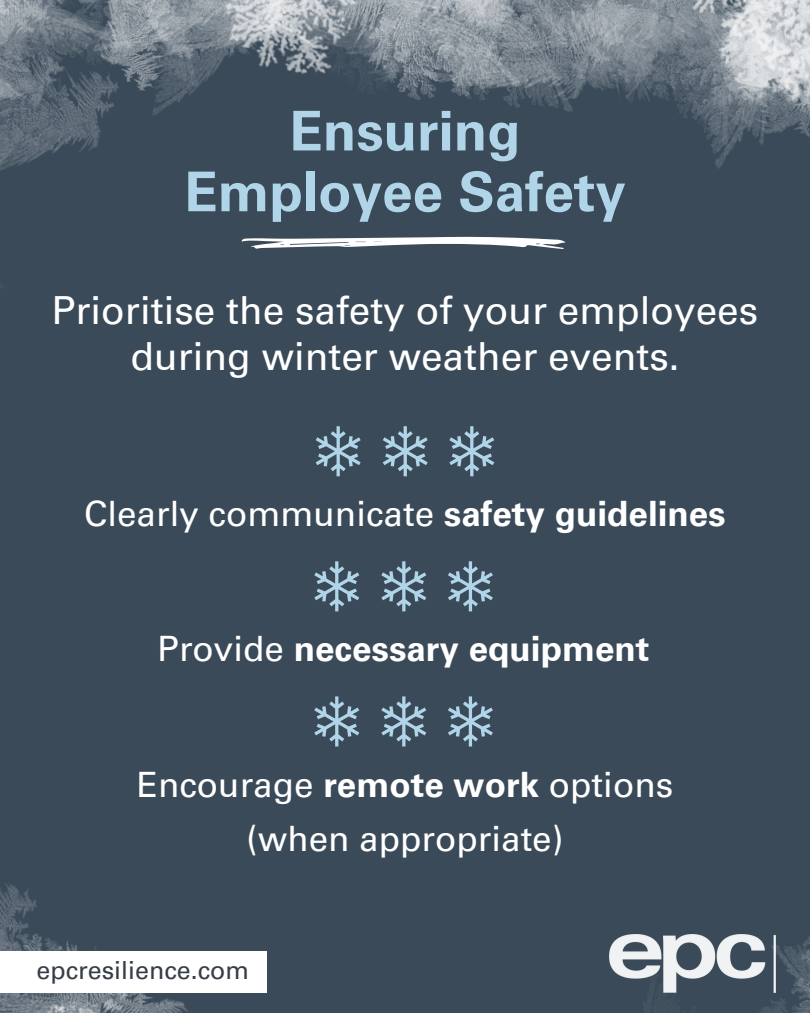
<style>
.page{position:relative;width:810px;height:1013px;background:#fff}
.page>*{position:absolute;margin:0;border:0;box-sizing:border-box;transform-origin:0 0}
.t1{font:700 54.8px "Univers LT Pro 65";color:#b0d4e8}
.t2{font:38.8px/45.8px "Univers LT Pro 55 Roman";color:#fff;text-align:center}
.t3{font:35px "Univers LT Pro 55 Roman";color:#fff}
.t4{font:700 35px "Univers LT Pro 65";color:#fff}
.t5{font:25px "Univers LT Pro 55 Roman";color:#363d46}
.s1{font-family:"Univers LT Pro 65";font-weight:700}
.s2{font-family:"Univers LT Pro 55 Roman";font-weight:400}
</style>
<div class="page">
<img style="left:0;top:0;width:810px;height:1012px">
<svg style="left:242px;top:237px;width:324px;height:12px"></svg>
<img style="left:610px;top:934px;width:166px;height:58px">
<svg style="left:383px;top:426px;width:45px;height:50px;background:#5f7585"></svg>
<svg style="left:449px;top:426px;width:45px;height:50px;background:#5f7585"></svg>
<svg style="left:316px;top:426px;width:45px;height:50px;background:#5f7585"></svg>
<svg style="left:381px;top:561px;width:45px;height:50px;background:#5f7585"></svg>
<svg style="left:448px;top:561px;width:45px;height:50px;background:#5f7585"></svg>
<svg style="left:314px;top:561px;width:45px;height:50px;background:#5f7585"></svg>
<svg style="left:381px;top:696px;width:45px;height:50px;background:#5f7585"></svg>
<svg style="left:448px;top:696px;width:45px;height:50px;background:#5f7585"></svg>
<svg style="left:314px;top:696px;width:45px;height:50px;background:#5f7585"></svg>
<div style="left:0;top:951px;width:266px;height:41px;background:#fff"></div>
<p class="t1" style="left:289px;top:111px;width:233px">Ensuring</p>
<p class="t1" style="left:184px;top:171px;width:443px">Employee Safety</p>
<p class="t2" style="left:52px;top:292px;width:708px">Prioritise the safety of your employees during winter weather events.</p>
<p class="t3" style="left:84px;top:501px;width:643px">Clearly communicate <span class="s1">safety guidelines</span></p>
<p class="t4" style="left:158px;top:636px;width:493px"><span class="s2">Provide</span> necessary equipment</p>
<p class="t3" style="left:137px;top:771px;width:538px">Encourage <span class="s1">remote work</span> options</p>
<p class="t3" style="left:247px;top:825px;width:318px">(when appropriate)</p>
<p class="t5" style="left:37px;top:960px;width:214px">epcresilience.com</p>
</div>
